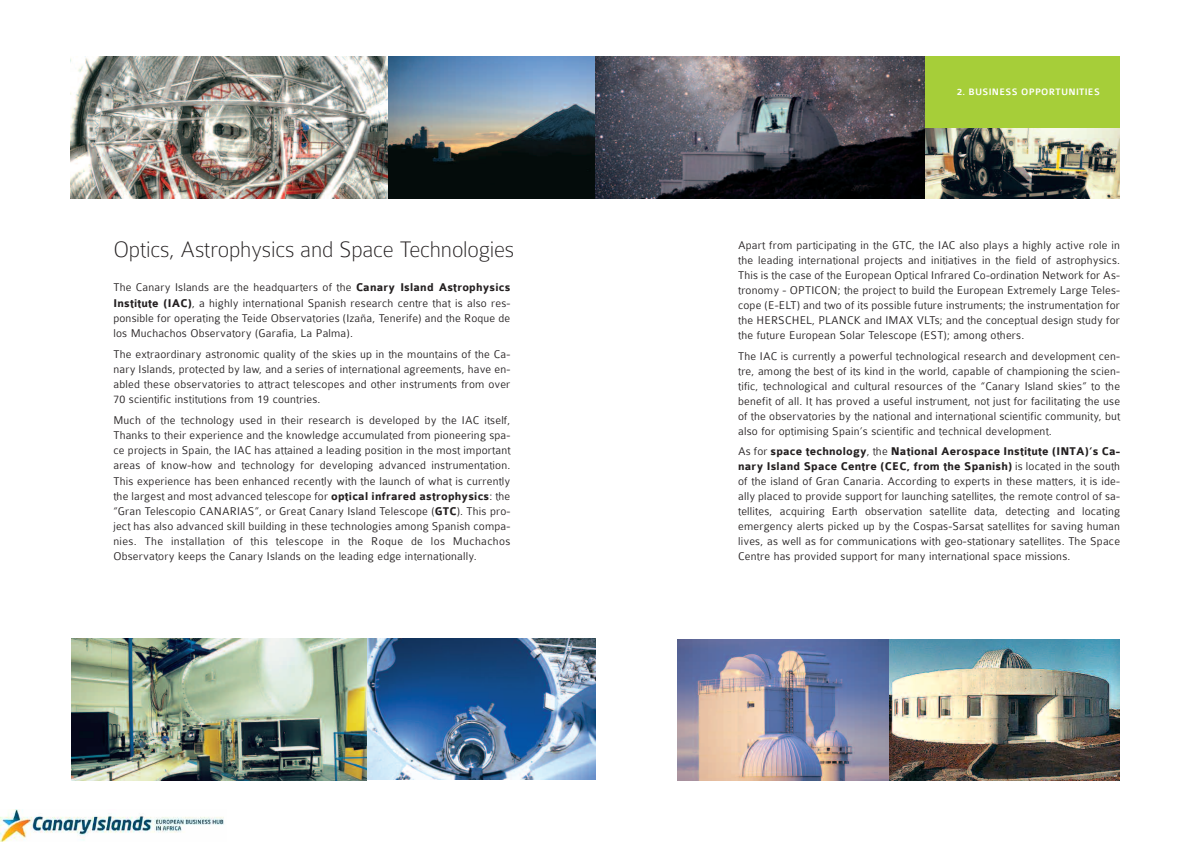
<style>
.page{position:relative;width:1191px;height:842px;background:#fff}
.page>*{position:absolute;margin:0;border:0;box-sizing:border-box;transform-origin:0 0}
.t1{font:100 24px "Colaborate";letter-spacing:-.01em;color:#231f20}
.t2{font:300 12px/15px "Colaborate";letter-spacing:.015em;color:#231f20;text-align:justify}
.t3{font:500 10px "Colaborate";letter-spacing:.025em;color:#fff}
.s1{font-weight:700}
</style>
<div class="page">
<img style="left:71px;top:57px;width:854px;height:141px">
<img style="left:925px;top:128px;width:194px;height:70px">
<div style="left:925px;top:57px;width:194px;height:71px;background:#a6ce39"></div>
<img style="left:72px;top:638px;width:523px;height:142px">
<img style="left:888px;top:639px;width:231px;height:142px">
<img style="left:677px;top:639px;width:211px;height:142px">
<img style="left:0;top:809px;width:224px;height:33px">
<h1 class="t1" style="left:113px;top:241px;width:402px">Optics, Astrophysics and Space Technologies</h1>
<p class="t2" style="left:113px;top:281px;width:398px">The Canary Islands are the headquarters of the <span class="s1">Canary Island Astrophysics Institute (IAC)</span>, a highly international Spanish research centre that is also res&shy;ponsible for operating the Teide Observatories (Izaña, Tenerife) and the Roque de los Muchachos Observatory (Garafia, La Palma).</p>
<p class="t2" style="left:113px;top:347px;width:398px">The extraordinary astronomic quality of the skies up in the mountains of the Ca&shy;nary Islands, protected by law, and a series of international agreements, have en&shy;abled these observatories to attract telescopes and other instruments from over 70 scientific institutions from 19 countries.</p>
<p class="t2" style="left:113px;top:413px;width:398px">Much of the technology used in their research is developed by the IAC itself, Thanks to their experience and the knowledge accumulated from pioneering spa&shy;ce projects in Spain, the IAC has attained a leading position in the most important areas of know-how and technology for developing advanced instrumentation.<br>This experience has been enhanced recently with the launch of what is currently the largest and most advanced telescope for <span class="s1">optical infrared astrophysics</span>: the “Gran Telescopio CANARIAS”, or Great Canary Island Telescope (<span class="s1">GTC</span>). This pro&shy;ject has also advanced skill building in these technologies among Spanish compa&shy;nies. The installation of this telescope in the Roque de los Muchachos Observatory keeps the Canary Islands on the leading edge internationally.</p>
<p class="t3" style="left:956px;top:88px;width:145px">2. BUSINESS OPPORTUNITIES</p>
<p class="t2" style="left:738px;top:238px;width:383px">Apart from participating in the GTC, the IAC also plays a highly active role in the leading international projects and initiatives in the field of astrophysics.<br>This is the case of the European Optical Infrared Co-ordination Network for As&shy;tronomy - OPTICON; the project to build the European Extremely Large Teles&shy;cope (E-ELT) and two of its possible future instruments; the instrumentation for the HERSCHEL, PLANCK and IMAX VLTs; and the conceptual design study for the future European Solar Telescope (EST); among others.</p>
<p class="t2" style="left:738px;top:349px;width:383px">The IAC is currently a powerful technological research and development cen&shy;tre, among the best of its kind in the world, capable of championing the scien&shy;tific, technological and cultural resources of the “Canary Island skies” to the benefit of all. It has proved a useful instrument, not just for facilitating the use of the observatories by the national and international scientific community, but also for optimising Spain’s scientific and technical development.</p>
<p class="t2" style="left:738px;top:445px;width:383px">As for <span class="s1">space technology</span>, the <span class="s1">National Aerospace Institute (INTA)‘s Ca&shy;nary Island Space Centre (CEC, from the Spanish)</span> is located in the south of the island of Gran Canaria. According to experts in these matters, it is ide&shy;ally placed to provide support for launching satellites, the remote control of sa&shy;tellites, acquiring Earth observation satellite data, detecting and locating emergency alerts picked up by the Cospas-Sarsat satellites for saving human lives, as well as for communications with geo-stationary satellites. The Space Centre has provided support for many international space missions.</p>
</div>
